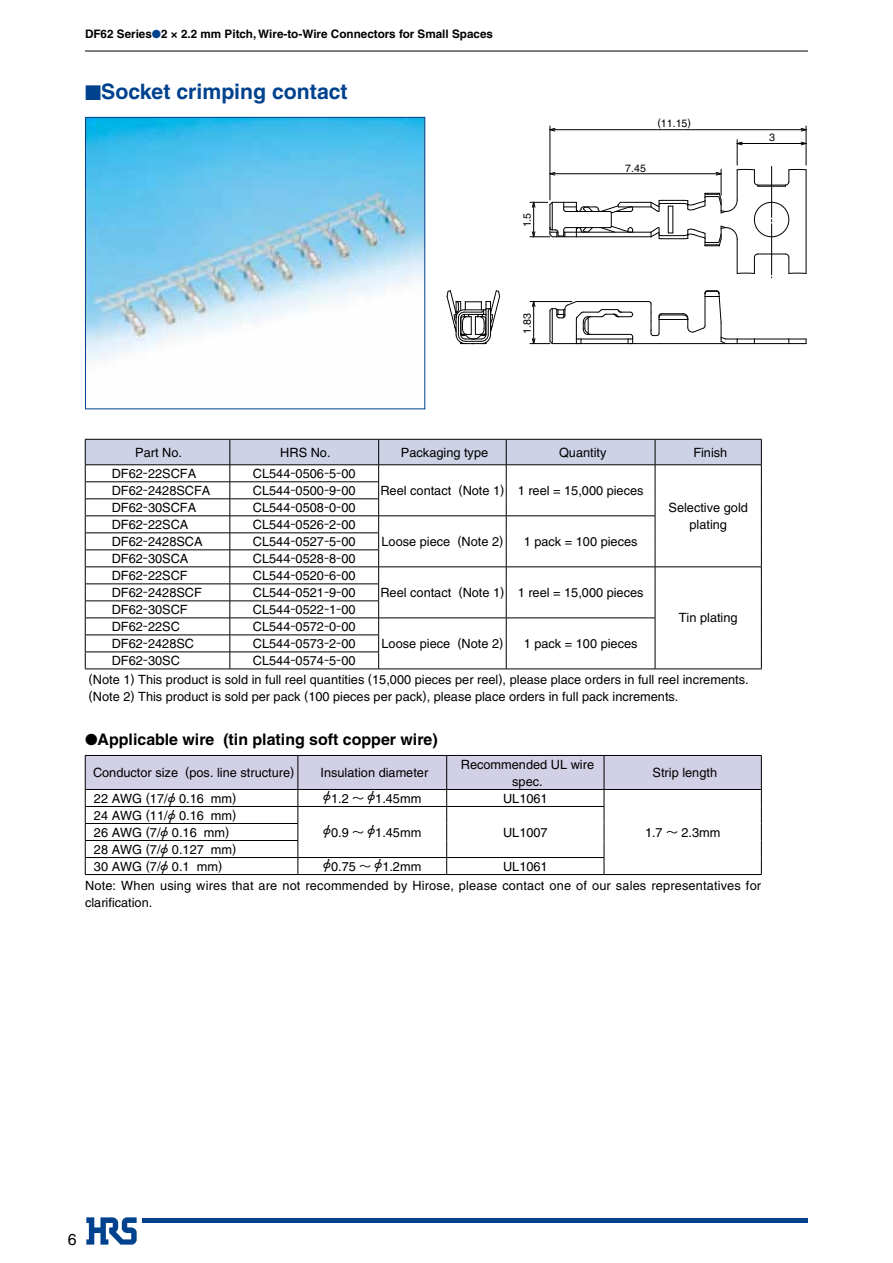
<style>
.page{position:relative;width:893px;height:1263px;background:#fff}
.page>*{position:absolute;margin:0;border:0;box-sizing:border-box;transform-origin:0 0}
.t1{font:700 21.3px "Helvetica";color:#00428e}
.t2{font:700 15.9px "Helvetica";color:#000}
.t3{font:15.9px "Helvetica";color:#000}
.t4{font:12.75px/17px "ZUMEN Helvetica";color:#000}
.t5{font:700 11.7px "Helvetica";color:#000}
.t6{font:10.65px "ZUMEN Helvetica";color:#000}
.s1{color:#00428e}
.s2{font-size:14.1px}
.s3{font-family:"Gothic BBB Pr 5";font-weight:500}
</style>
<div class="page">
<hr style="left:142px;top:1218px;width:666px;height:4px;background:#00428e">
<img style="left:86px;top:1218px;width:51px;height:26px">
<hr style="left:85px;top:51px;width:723px;height:1px;background:#000">
<svg style="left:85px;top:439px;width:677px;height:230px"></svg>
<hr style="left:85px;top:669px;width:145px;height:1px;background:#000">
<hr style="left:230px;top:669px;width:149px;height:1px;background:#000">
<hr style="left:379px;top:669px;width:127px;height:1px;background:#000">
<hr style="left:506px;top:669px;width:149px;height:1px;background:#000">
<hr style="left:655px;top:669px;width:107px;height:1px;background:#000">
<img style="left:87px;top:119px;width:336px;height:242px">
<div style="left:85px;top:117px;width:340px;height:292px;border:1px solid #00428e"></div>
<svg style="left:85px;top:755px;width:677px;height:119px"></svg>
<hr style="left:85px;top:874px;width:213px;height:1px;background:#000">
<hr style="left:298px;top:874px;width:149px;height:1px;background:#000">
<hr style="left:447px;top:874px;width:157px;height:1px;background:#000">
<hr style="left:604px;top:874px;width:158px;height:1px;background:#000">
<hr style="left:550px;top:129px;width:256px;height:1px;background:#000">
<hr style="left:806px;top:126px;width:1px;height:39px;background:#000">
<hr style="left:550px;top:126px;width:1px;height:74px;background:#000">
<svg style="left:550px;top:128px;width:5px;height:3px"></svg>
<svg style="left:801px;top:128px;width:5px;height:3px"></svg>
<hr style="left:754px;top:339px;width:35px;height:1px;background:#000">
<hr style="left:754px;top:343px;width:35px;height:1px;background:#000">
<svg style="left:789px;top:339px;width:18px;height:5px"></svg>
<hr style="left:806px;top:170px;width:1px;height:103px;background:#000">
<svg style="left:530px;top:290px;width:225px;height:54px"></svg>
<svg style="left:530px;top:140px;width:276px;height:138px"></svg>
<svg style="left:447px;top:290px;width:53px;height:54px"></svg>
<p class="t5" style="left:85px;top:26px;width:409px">DF62 Series<span class="s1">●</span>2 × 2.2 mm Pitch, Wire-to-Wire Connectors for Small Spaces</p>
<h1 class="t1" style="left:85px;top:79px;width:264px">■Socket crimping contact</h1>
<p class="t6" style="left:521px;top:227px;width:16px;rotate:-90deg">1.5</p>
<p class="t6" style="left:521px;top:334px;width:22px;rotate:-90deg">1.83</p>
<p class="t6" style="left:657px;top:117px;width:35px">(11.15)</p>
<p class="t6" style="left:625px;top:162px;width:22px">7.45</p>
<p class="t6" style="left:769px;top:131px;width:7px">3</p>
<p class="t4" style="left:135px;top:444px;width:48px">Part No.</p>
<p class="t4" style="left:280px;top:444px;width:52px">HRS No.</p>
<p class="t4" style="left:401px;top:444px;width:89px">Packaging type</p>
<p class="t4" style="left:559px;top:444px;width:49px">Quantity</p>
<p class="t4" style="left:693px;top:444px;width:36px">Finish</p>
<p class="t4" style="left:112px;top:465px;width:86px">DF62-22SCFA</p>
<p class="t4" style="left:253px;top:465px;width:104px">CL544-0506-5-00</p>
<p class="t4" style="left:380px;top:482px;width:265px">Reel contact (Note 1) 1 reel = 15,000 pieces</p>
<p class="t4" style="left:668px;top:499px;width:81px;text-align:center">Selective gold plating</p>
<p class="t4" style="left:112px;top:482px;width:100px">DF62-2428SCFA</p>
<p class="t4" style="left:253px;top:482px;width:104px">CL544-0500-9-00</p>
<p class="t4" style="left:112px;top:499px;width:86px">DF62-30SCFA</p>
<p class="t4" style="left:253px;top:499px;width:104px">CL544-0508-0-00</p>
<p class="t4" style="left:112px;top:516px;width:78px">DF62-22SCA</p>
<p class="t4" style="left:253px;top:516px;width:104px">CL544-0526-2-00</p>
<p class="t4" style="left:112px;top:533px;width:92px">DF62-2428SCA</p>
<p class="t4" style="left:253px;top:533px;width:104px">CL544-0527-5-00</p>
<p class="t4" style="left:381px;top:533px;width:123px">Loose piece (Note 2)</p>
<p class="t4" style="left:524px;top:533px;width:115px">1 pack = 100 pieces</p>
<p class="t4" style="left:112px;top:550px;width:78px">DF62-30SCA</p>
<p class="t4" style="left:253px;top:550px;width:104px">CL544-0528-8-00</p>
<p class="t4" style="left:112px;top:567px;width:78px">DF62-22SCF</p>
<p class="t4" style="left:253px;top:567px;width:104px">CL544-0520-6-00</p>
<p class="t4" style="left:380px;top:584px;width:265px">Reel contact (Note 1) 1 reel = 15,000 pieces</p>
<p class="t4" style="left:112px;top:584px;width:92px">DF62-2428SCF</p>
<p class="t4" style="left:253px;top:584px;width:104px">CL544-0521-9-00</p>
<p class="t4" style="left:112px;top:601px;width:78px">DF62-30SCF</p>
<p class="t4" style="left:253px;top:601px;width:104px">CL544-0522-1-00</p>
<p class="t4" style="left:112px;top:618px;width:70px">DF62-22SC</p>
<p class="t4" style="left:253px;top:618px;width:104px">CL544-0572-0-00</p>
<p class="t4" style="left:112px;top:635px;width:84px">DF62-2428SC</p>
<p class="t4" style="left:253px;top:635px;width:104px">CL544-0573-2-00</p>
<p class="t4" style="left:381px;top:635px;width:123px">Loose piece (Note 2)</p>
<p class="t4" style="left:524px;top:635px;width:115px">1 pack = 100 pieces</p>
<p class="t4" style="left:112px;top:652px;width:70px">DF62-30SC</p>
<p class="t4" style="left:679px;top:609px;width:60px">Tin plating</p>
<p class="t4" style="left:89px;top:651px;width:662px;line-height:19.4px;text-indent:164px">CL544-0574-5-00<br>(Note 1) This product is sold in full reel quantities (15,000 pieces per reel), please place orders in full reel increments.</p>
<p class="t4" style="left:89px;top:688px;width:591px">(Note 2) This product is sold per pack (100 pieces per pack), please place orders in full pack increments.</p>
<p class="t2" style="left:85px;top:729px;width:354px">●Applicable wire (tin plating soft copper wire)</p>
<p class="t4" style="left:93px;top:764px;width:203px">Conductor size (pos. line structure)</p>
<p class="t4" style="left:321px;top:764px;width:109px">Insulation diameter</p>
<p class="t4" style="left:461px;top:755px;width:135px;text-align:center">Recommended UL wire spec.</p>
<p class="t4" style="left:653px;top:764px;width:66px">Strip length</p>
<p class="t4" style="left:94px;top:789px;width:144px">22 AWG (17/<span class="s2">Ø</span> 0.16 mm)</p>
<p class="t4" style="left:323px;top:789px;width:100px"><span class="s2">Ø</span>1.2 <span class="s3">～</span> <span class="s2">Ø</span>1.45mm</p>
<p class="t4" style="left:503px;top:789px;width:46px">UL1061</p>
<p class="t4" style="left:645px;top:824px;width:77px">1.7 <span class="s3">～</span> 2.3mm</p>
<p class="t4" style="left:94px;top:807px;width:144px">24 AWG (11/<span class="s2">Ø</span> 0.16 mm)<br>26 AWG (7/<span class="s2">Ø</span> 0.16 mm)</p>
<p class="t4" style="left:323px;top:824px;width:100px"><span class="s2">Ø</span>0.9 <span class="s3">～</span> <span class="s2">Ø</span>1.45mm</p>
<p class="t4" style="left:503px;top:824px;width:46px">UL1007</p>
<p class="t4" style="left:94px;top:841px;width:144px">28 AWG (7/<span class="s2">Ø</span> 0.127 mm)<br>30 AWG (7/<span class="s2">Ø</span> 0.1 mm)</p>
<p class="t4" style="left:323px;top:858px;width:100px"><span class="s2">Ø</span>0.75 <span class="s3">～</span> <span class="s2">Ø</span>1.2mm</p>
<p class="t4" style="left:85px;top:856px;width:678px;line-height:19.4px;text-indent:418px">UL1061<br>Note: When using wires that are not recommended by Hirose, please contact one of our sales representatives for</p>
<p class="t4" style="left:85px;top:894px;width:69px">clarification.</p>
<p class="t3" style="left:68px;top:1230px;width:10px">6</p>
</div>
